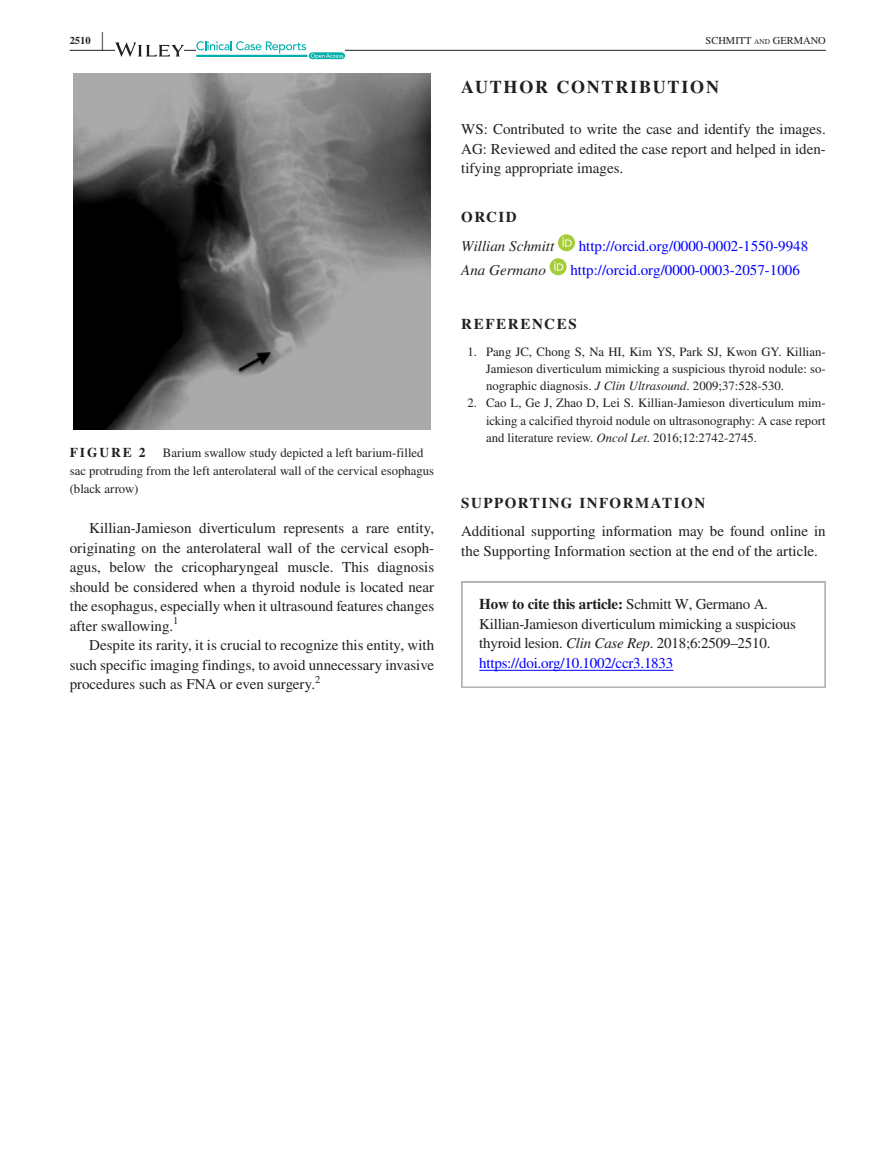
<style>
.page{position:relative;width:893px;height:1174px;background:#fff}
.page>*{position:absolute;margin:0;border:0;box-sizing:border-box;transform-origin:0 0}
.t1{font:700 25.95px "STIX";color:#231f20;scale:.36 1}
.t2{font:700 18px "STIX";letter-spacing:.1em;color:#231f20}
.t3{font:15px/19.5px "STIX";color:#231f20;text-align:justify}
.t4{font:15px "STIX";color:#00f}
.t5{font:700 15px "STIX";letter-spacing:.1em;color:#231f20}
.t6{font:italic 15px "STIX";color:#231f20}
.t7{font:700 13.5px "STIX";letter-spacing:.14em;color:#231f20}
.t8{font:12.75px/17.2px "STIX";color:#231f20;text-align:justify}
.t9{font:10.5px "STIX";color:#231f20}
.t10{font:700 10.5px "STIX";color:#231f20}
.t11{font:10.5px "STIX";color:#231f20}
.s1{font-size:7.35px}
.s2{font-style:italic}
.s3{font-weight:700}
.s4{color:#00f}
</style>
<div class="page">
<hr style="left:70px;top:50px;width:756px;height:1px;background:#231f20">
<svg style="left:115px;top:42px;width:69px;height:15px"></svg>
<svg style="left:196px;top:41px;width:149px;height:18px"></svg>
<svg style="left:461px;top:581px;width:365px;height:107px;background:#bcbcc0"></svg>
<div style="left:463px;top:583px;width:361px;height:103px;background:#fff"></div>
<hr style="left:479px;top:670px;width:194px;height:1px;background:#00f">
<div style="left:558px;top:234px;width:17px;height:17px;background:#a5cd39;border-radius:50%"></div>
<svg style="left:562px;top:237px;width:10px;height:10px"></svg>
<div style="left:550px;top:258px;width:17px;height:17px;background:#a5cd39;border-radius:50%"></div>
<svg style="left:554px;top:261px;width:9px;height:10px"></svg>
<img style="left:73px;top:73px;width:357px;height:356px">
<p class="t10" style="left:70px;top:34px;width:22px">2510</p>
<h1 class="t1" style="left:102px;top:26px;width:7px">|</h1>
<p class="t9" style="left:706px;top:33px;width:122px">SCHMITT <span class="s1">and</span> GERMANO</p>
<p class="t7" style="left:70px;top:444px;width:77px">FIGURE 2</p>
<p class="t8" style="left:70px;top:444px;width:366px;line-height:18px;text-align:left;text-indent:93px">Barium swallow study depicted a left barium‐filled sac protruding from the left anterolateral wall of the cervical esophagus (black arrow)</p>
<p class="t3" style="left:70px;top:519px;width:366px;text-indent:20px">Killian‐Jamieson diverticulum represents a rare entity, originating on the anterolateral wall of the cervical esoph&shy;agus, below the cricopharyngeal muscle. This diagnosis should be considered when a thyroid nodule is located near the esophagus, especially when it ultrasound features changes after swallowing.</p>
<p class="t11" style="left:173px;top:613px;width:7px">1</p>
<p class="t3" style="left:70px;top:636px;width:366px;text-indent:20px">Despite its rarity, it is crucial to recognize this entity, with such specific imaging findings, to avoid unnecessary invasive procedures such as FNA or even surgery.</p>
<p class="t11" style="left:315px;top:672px;width:7px">2</p>
<p class="t2" style="left:461px;top:76px;width:259px">AUTHOR CONTRIBUTION</p>
<p class="t3" style="left:461px;top:120px;width:366px">WS: Contributed to write the case and identify the images.<br>AG: Reviewed and edited the case report and helped in iden&shy;tifying appropriate images.</p>
<p class="t5" style="left:461px;top:208px;width:57px">ORCID</p>
<p class="t6" style="left:461px;top:236px;width:94px">Willian Schmitt</p>
<p class="t4" style="left:579px;top:236px;width:231px">http://orcid.org/0000-0002-1550-9948</p>
<p class="t6" style="left:461px;top:260px;width:86px">Ana Germano</p>
<p class="t4" style="left:570px;top:260px;width:231px">http://orcid.org/0000-0003-2057-1006</p>
<p class="t5" style="left:461px;top:314px;width:117px">REFERENCES</p>
<p class="t8" style="left:486px;top:343px;width:341px;text-indent:-19px">1. Pang JC, Chong S, Na HI, Kim YS, Park SJ, Kwon GY. Killian‐ Jamieson diverticulum mimicking a suspicious thyroid nodule: so&shy;nographic diagnosis. <span class="s2">J Clin Ultrasound</span>. 2009;37:528‐530.</p>
<p class="t8" style="left:486px;top:395px;width:341px;text-indent:-19px">2. Cao L, Ge J, Zhao D, Lei S. Killian‐Jamieson diverticulum mim&shy;icking a calcified thyroid nodule on ultrasonography: A case report and literature review. <span class="s2">Oncol Let</span>. 2016;12:2742‐2745.</p>
<p class="t5" style="left:461px;top:494px;width:245px">SUPPORTING INFORMATION</p>
<p class="t3" style="left:461px;top:522px;width:366px">Additional supporting information may be found online in the Supporting Information section at the end of the article.</p>
<p class="t3" style="left:479px;top:595px;width:318px;text-align:left"><span class="s3">How to cite this article:</span> Schmitt W, Germano A.<br>Killian‐Jamieson diverticulum mimicking a suspicious thyroid lesion. <span class="s2">Clin Case Rep</span>. 2018;6:2509–2510. <span class="s4">https://doi.org/10.1002/ccr3.1833</span></p>
</div>
